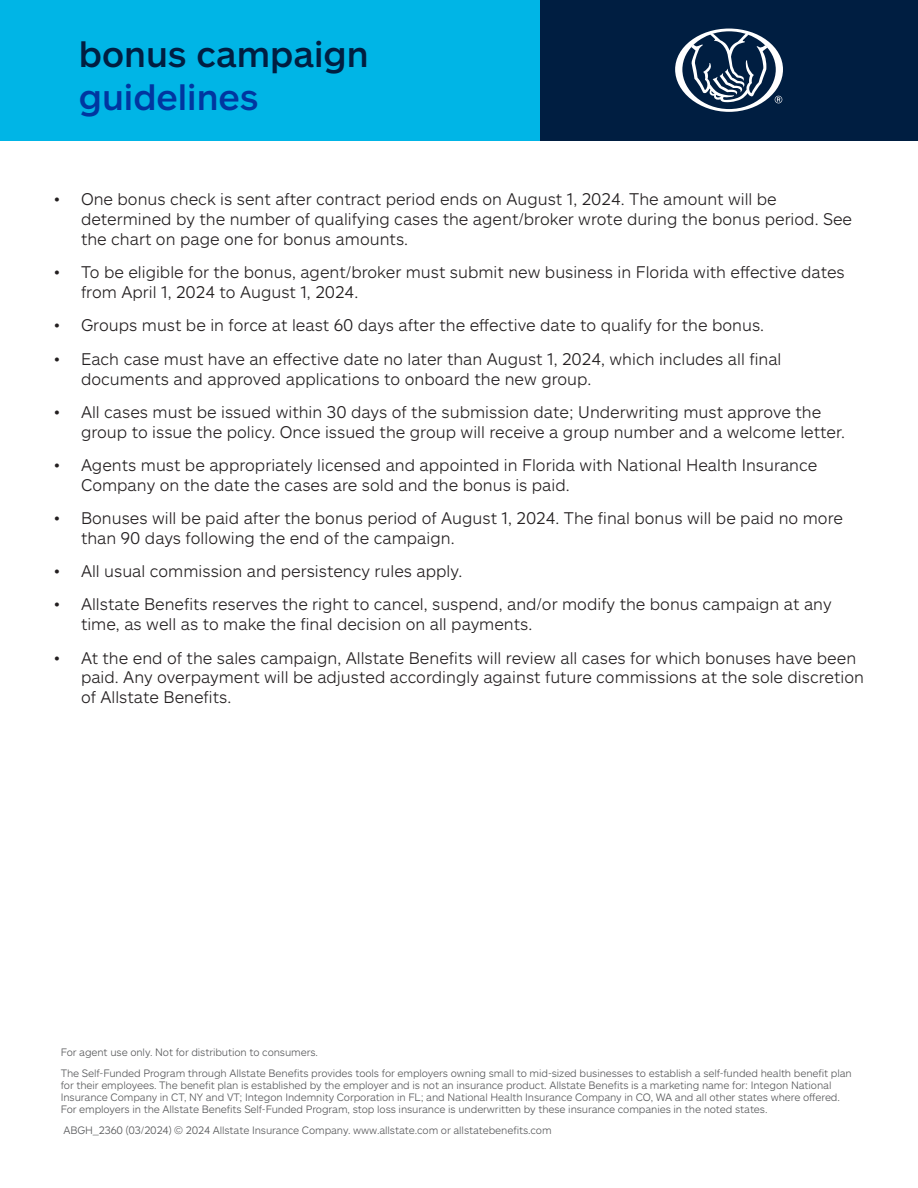
<style>
.page{position:relative;width:918px;height:1188px;background:#fff}
.page>*{position:absolute;margin:0;border:0;box-sizing:border-box;transform-origin:0 0}
.t1{font:500 36px/43.2px "Allstate Sans";color:#001e41}
.t2{font:300 16.5px/19.8px "Allstate Sans";color:#231f20}
.t3{font:300 10.5px/12px "Allstate Sans";letter-spacing:-.01em;color:#57585a}
.s1{color:#0036a0}
</style>
<div class="page">
<div style="left:0;top:0;width:540px;height:140px;background:#00b5e6"></div>
<div style="left:540px;top:0;width:378px;height:140px;background:#001e41"></div>
<svg style="left:675px;top:29px;width:108px;height:83px"></svg>
<p class="t1" style="left:79px;top:31px;width:291px">bonus campaign <span class="s1">guidelines</span></p>
<p class="t2" style="left:81px;top:189px;width:773px;text-indent:-27px">• One bonus check is sent after contract period ends on August 1, 2024. The amount will be determined by the number of qualifying cases the agent/broker wrote during the bonus period. See the chart on page one for bonus amounts.</p>
<p class="t2" style="left:81px;top:262px;width:765px;text-indent:-27px">• To be eligible for the bonus, agent/broker must submit new business in Florida with effective dates from April 1, 2024 to August 1, 2024.</p>
<p class="t2" style="left:54px;top:315px;width:712px">• Groups must be in force at least 60 days after the effective date to qualify for the bonus.</p>
<p class="t2" style="left:81px;top:348px;width:702px;text-indent:-27px">• Each case must have an effective date no later than August 1, 2024, which includes all final documents and approved applications to onboard the new group.</p>
<p class="t2" style="left:81px;top:401px;width:766px;text-indent:-27px">• All cases must be issued within 30 days of the submission date; Underwriting must approve the group to issue the policy. Once issued the group will receive a group number and a welcome letter.</p>
<p class="t2" style="left:81px;top:454px;width:738px;text-indent:-27px">• Agents must be appropriately licensed and appointed in Florida with National Health Insurance<br>Company on the date the cases are sold and the bonus is paid.</p>
<p class="t2" style="left:81px;top:508px;width:764px;text-indent:-27px">• Bonuses will be paid after the bonus period of August 1, 2024. The final bonus will be paid no more than 90 days following the end of the campaign.</p>
<p class="t2" style="left:54px;top:561px;width:410px">• All usual commission and persistency rules apply.</p>
<p class="t2" style="left:81px;top:594px;width:752px;text-indent:-27px">• Allstate Benefits reserves the right to cancel, suspend, and/or modify the bonus campaign at any time, as well as to make the final decision on all payments.</p>
<p class="t2" style="left:81px;top:647px;width:785px;text-indent:-27px">• At the end of the sales campaign, Allstate Benefits will review all cases for which bonuses have been paid. Any overpayment will be adjusted accordingly against future commissions at the sole discretion of Allstate Benefits.</p>
<p class="t3" style="left:61px;top:1046px;width:259px">For agent use only. Not for distribution to consumers.</p>
<p class="t3" style="left:61px;top:1067px;width:793px">The Self-Funded Program through Allstate Benefits provides tools for employers owning small to mid-sized businesses to establish a self-funded health benefit plan for their employees. The benefit plan is established by the employer and is not an insurance product. Allstate Benefits is a marketing name for: Integon National Insurance Company in CT, NY and VT; Integon Indemnity Corporation in FL; and National Health Insurance Company in CO, WA and all other states where offered.<br>For employers in the Allstate Benefits Self-Funded Program, stop loss insurance is underwritten by these insurance companies in the noted states.</p>
<p class="t3" style="left:63px;top:1124px;width:490px">ABGH_2360 (03/2024) © 2024 Allstate Insurance Company. www.allstate.com or allstatebenefits.com</p>
</div>
